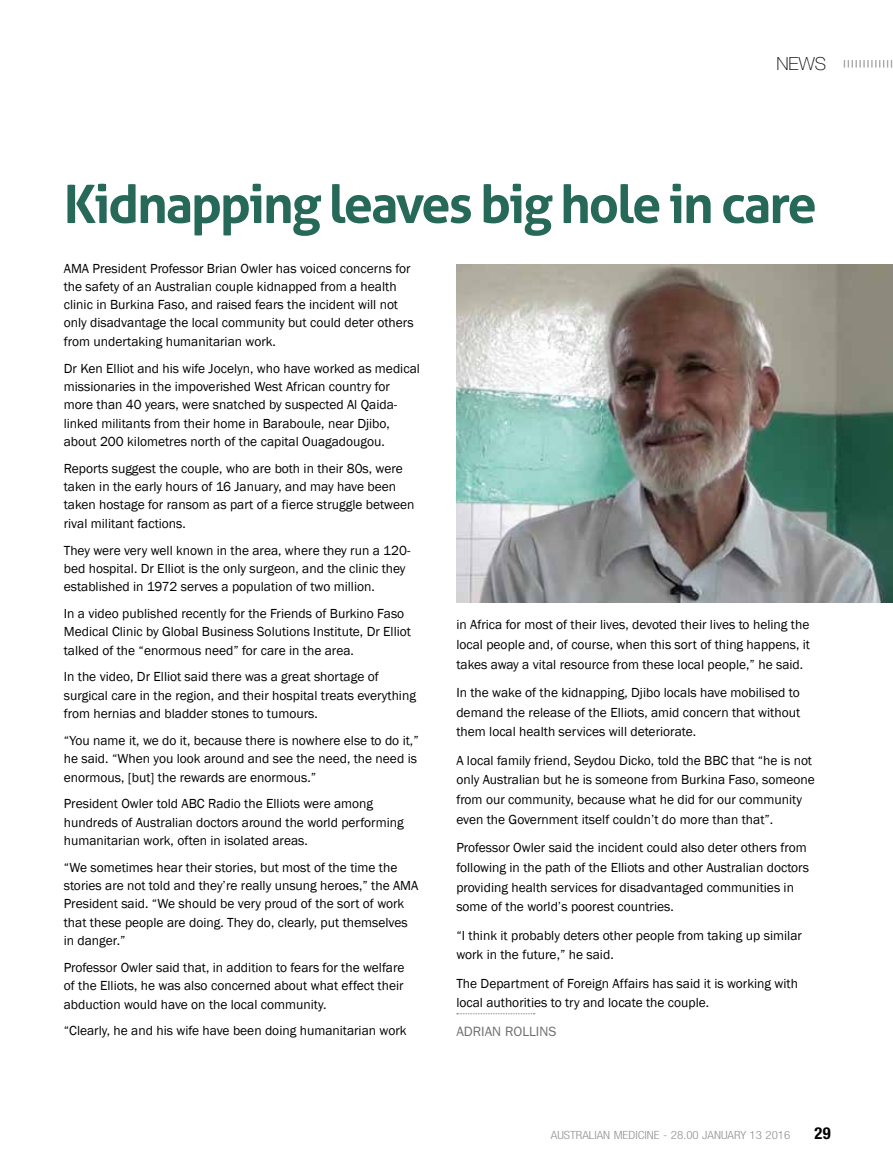
<style>
.page{position:relative;width:893px;height:1170px;background:#fff}
.page>*{position:absolute;margin:0;border:0;box-sizing:border-box;transform-origin:0 0}
.t1{font:700 52.5px "Aller";letter-spacing:-.04em;color:#276958}
.t2{font:100 18px "Helvetica Neue";color:#000}
.t3{font:700 condensed 16.5px "Helvetica Neue";color:#000}
.t4{font:13.5px/18.3px "Franklin Gothic";color:#000}
.t5{font:13.5px "ITC Franklin Gothic Std";color:#6d6e71}
.t6{font:300 condensed 11.25px "Helvetica Neue";color:#939598;scale:1.15 1}
</style>
<div class="page">
<svg style="left:844px;top:60px;width:49px;height:8px"></svg>
<svg style="left:457px;top:1013px;width:78px;height:1px"></svg>
<img style="left:456px;top:264px;width:437px;height:338px">
<h2 class="t2" style="left:776px;top:54px;width:51px">NEWS</h2>
<h1 class="t1" style="left:64px;top:172px;width:755px">Kidnapping leaves big hole in care</h1>
<p class="t4" style="left:64px;top:259px;width:351px">AMA President Professor Brian Owler has voiced concerns for the safety of an Australian couple kidnapped from a health clinic in Burkina Faso, and raised fears the incident will not only disadvantage the local community but could deter others from undertaking humanitarian work.</p>
<p class="t4" style="left:64px;top:359px;width:358px">Dr Ken Elliot and his wife Jocelyn, who have worked as medical missionaries in the impoverished West African country for more than 40 years, were snatched by suspected Al Qaida&shy;linked militants from their home in Baraboule, near Djibo, about 200 kilometres north of the capital Ouagadougou.</p>
<p class="t4" style="left:64px;top:459px;width:352px">Reports suggest the couple, who are both in their 80s, were taken in the early hours of 16 January, and may have been taken hostage for ransom as part of a fierce struggle between rival militant factions.</p>
<p class="t4" style="left:64px;top:541px;width:348px">They were very well known in the area, where they run a 120- bed hospital. Dr Elliot is the only surgeon, and the clinic they established in 1972 serves a population of two million.</p>
<p class="t4" style="left:64px;top:604px;width:349px">In a video published recently for the Friends of Burkino Faso<br>Medical Clinic by Global Business Solutions Institute, Dr Elliot talked of the “enormous need” for care in the area.</p>
<p class="t4" style="left:64px;top:668px;width:354px">In the video, Dr Elliot said there was a great shortage of surgical care in the region, and their hospital treats everything from hernias and bladder stones to tumours.</p>
<p class="t4" style="left:64px;top:731px;width:356px">“You name it, we do it, because there is nowhere else to do it,” he said. “When you look around and see the need, the need is enormous, [but] the rewards are enormous.”</p>
<p class="t4" style="left:64px;top:795px;width:341px">President Owler told ABC Radio the Elliots were among hundreds of Australian doctors around the world performing humanitarian work, often in isolated areas.</p>
<p class="t4" style="left:64px;top:858px;width:356px">“We sometimes hear their stories, but most of the time the stories are not told and they’re really unsung heroes,” the AMA President said. “We should be very proud of the sort of work that these people are doing. They do, clearly, put themselves in danger.”</p>
<p class="t4" style="left:64px;top:958px;width:342px;text-align:justify">Professor Owler said that, in addition to fears for the welfare of the Elliots, he was also concerned about what effect their abduction would have on the local community.</p>
<p class="t4" style="left:64px;top:1021px;width:344px">“Clearly, he and his wife have been doing humanitarian work</p>
<p class="t4" style="left:456px;top:615px;width:355px;line-height:19.8px;text-align:justify">in Africa for most of their lives, devoted their lives to heling the local people and, of course, when this sort of thing happens, it takes away a vital resource from these local people,” he said.</p>
<p class="t4" style="left:456px;top:682px;width:345px;line-height:19.8px;text-align:justify">In the wake of the kidnapping, Djibo locals have mobilised to demand the release of the Elliots, amid concern that without them local health services will deteriorate.</p>
<p class="t4" style="left:456px;top:750px;width:360px;line-height:19.8px">A local family friend, Seydou Dicko, told the BBC that “he is not only Australian but he is someone from Burkina Faso, someone from our community, because what he did for our community even the Government itself couldn’t do more than that”.</p>
<p class="t4" style="left:456px;top:837px;width:354px;line-height:19.8px">Professor Owler said the incident could also deter others from following in the path of the Elliots and other Australian doctors providing health services for disadvantaged communities in some of the world’s poorest countries.</p>
<p class="t4" style="left:456px;top:925px;width:347px;line-height:19.8px">“I think it probably deters other people from taking up similar work in the future,” he said.</p>
<p class="t4" style="left:456px;top:973px;width:343px;line-height:19.8px">The Department of Foreign Affairs has said it is working with local authorities to try and locate the couple.</p>
<p class="t5" style="left:456px;top:1023px;width:102px">ADRIAN ROLLINS</p>
<p class="t6" style="left:551px;top:1128px;width:210px">AUSTRALIAN MEDICINE - 28.00 JANUARY 13 2016</p>
<p class="t3" style="left:814px;top:1122px;width:18px">29</p>
</div>
